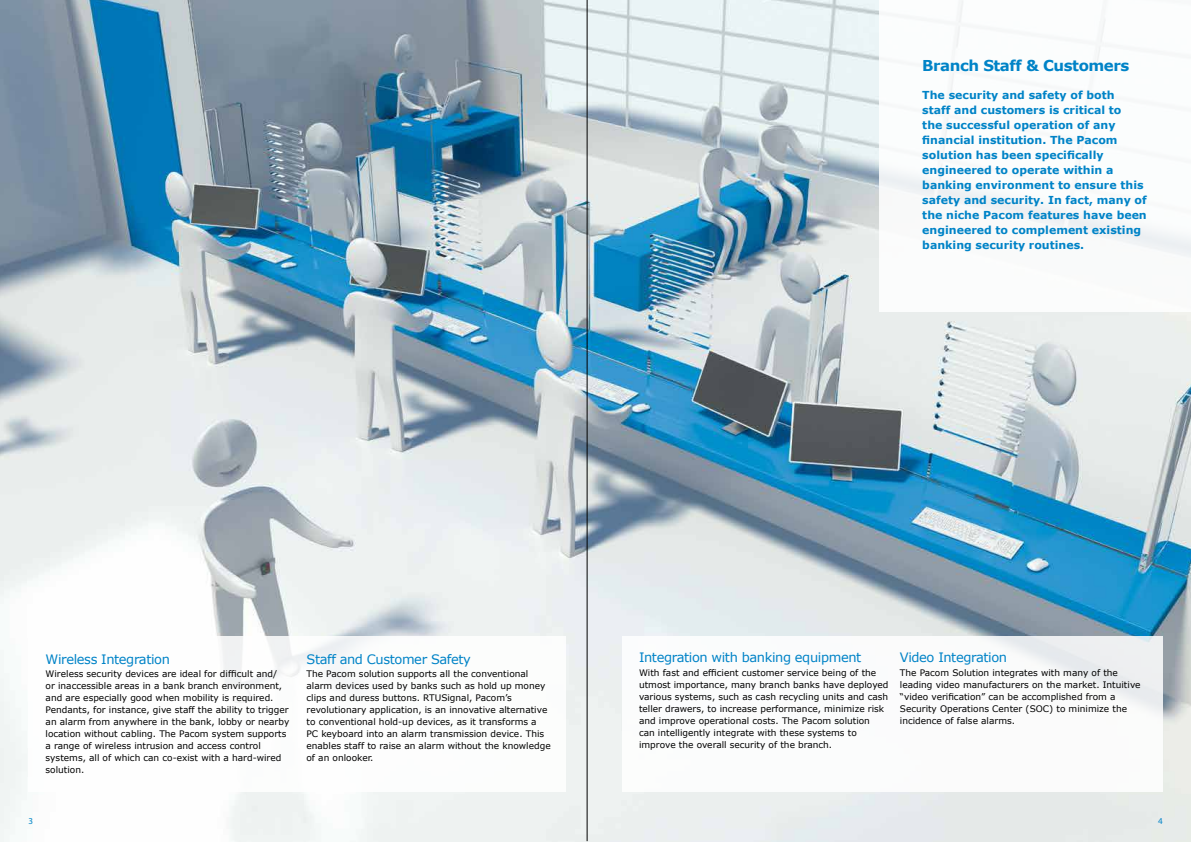
<style>
.page{position:relative;width:1191px;height:842px;background:#fff}
.page>*{position:absolute;margin:0;border:0;box-sizing:border-box;transform-origin:0 0}
.t1{font:700 15px "Verdana";letter-spacing:-.03em;color:#0083c7}
.t2{font:13px "Verdana";letter-spacing:-.03em;color:#0083c7}
.t3{font:700 11px/15px "Verdana";color:#0083c7}
.t4{font:9px/12px "Verdana";color:#000}
.t5{font:9px "Myriad Pro";color:#0083c7}
</style>
<div class="page">
<img style="left:0;top:0;width:1191px;height:842px">
<div style="left:879px;top:0;width:312px;height:312px;background:#fff"></div>
<div style="left:29px;top:636px;width:537px;height:156px;background:#fff"></div>
<div style="left:623px;top:636px;width:539px;height:156px;background:#fff"></div>
<hr style="left:587px;top:0;width:1px;height:841px;background:#000">
<h1 class="t1" style="left:922px;top:55px;width:208px">Branch Staff &amp; Customers</h1>
<p class="t3" style="left:922px;top:87px;width:226px">The security and safety of both<br>staff and customers is critical to<br>the successful operation of any financial institution. The Pacom solution has been specifically engineered to operate within a banking environment to ensure this safety and security. In fact, many of the niche Pacom features have been engineered to complement existing banking security routines.</p>
<h2 class="t2" style="left:46px;top:650px;width:126px">Wireless Integration</h2>
<p class="t4" style="left:46px;top:668px;width:245px">Wireless security devices are ideal for difficult and/<br>or inaccessible areas in a bank branch environment, and are especially good when mobility is required.<br>Pendants, for instance, give staff the ability to trigger an alarm from anywhere in the bank, lobby or nearby location without cabling. The Pacom system supports a range of wireless intrusion and access control systems, all of which can co-exist with a hard-wired solution.</p>
<h2 class="t2" style="left:306px;top:650px;width:166px">Staff and Customer Safety</h2>
<p class="t4" style="left:306px;top:668px;width:246px">The Pacom solution supports all the conventional alarm devices used by banks such as hold up money clips and duress buttons. RTUSignal, Pacom’s revolutionary application, is an innovative alternative to conventional hold-up devices, as it transforms a<br>PC keyboard into an alarm transmission device. This enables staff to raise an alarm without the knowledge of an onlooker.</p>
<h2 class="t2" style="left:639px;top:649px;width:224px">Integration with banking equipment</h2>
<p class="t4" style="left:639px;top:666px;width:251px">With fast and efficient customer service being of the utmost importance, many branch banks have deployed various systems, such as cash recycling units and cash teller drawers, to increase performance, minimize risk and improve operational costs. The Pacom solution<br>can intelligently integrate with these systems to improve the overall security of the branch.</p>
<h2 class="t2" style="left:900px;top:649px;width:109px">Video Integration</h2>
<p class="t4" style="left:900px;top:666px;width:242px">The Pacom Solution integrates with many of the leading video manufacturers on the market. Intuitive “video verification” can be accomplished from a Security Operations Center (SOC) to minimize the incidence of false alarms.</p>
<p class="t5" style="left:29px;top:815px;width:6px">3</p>
<p class="t5" style="left:1158px;top:815px;width:6px">4</p>
</div>
